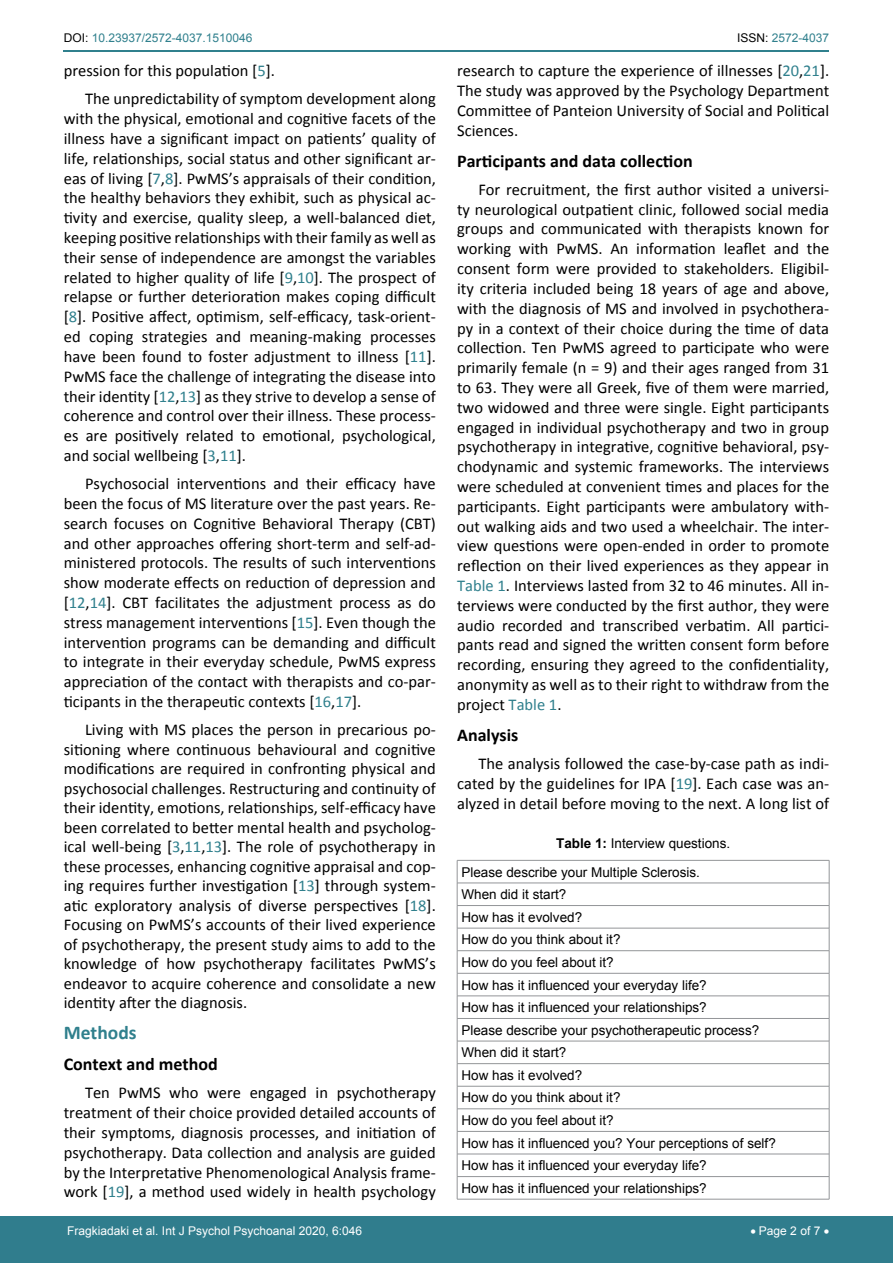
<style>
.page{position:relative;width:893px;height:1263px;background:#fff}
.page>*{position:absolute;margin:0;border:0;box-sizing:border-box;transform-origin:0 0}
.t1{font:700 19.5px "Calibri";color:#30808d}
.t2{font:700 18px "Calibri";color:#000}
.t3{font:16.5px/19.8px "Calibri";color:#000;text-align:justify}
.t4{font:13.5px/22.6px "Arial";color:#000}
.t5{font:12px "Arial";color:#fff}
.t6{font:12px "Arial";color:#30808d}
.s1{color:#000}
.s2{color:#30808d}
.s3{font-weight:700}
</style>
<div class="page">
<hr style="left:64px;top:50px;width:765px;height:2px;background:#30808d">
<div style="left:0;top:1217px;width:893px;height:46px;background:#307d8d"></div>
<hr style="left:457px;top:860px;width:372px;height:1px;background:#939598">
<hr style="left:457px;top:883px;width:372px;height:1px;background:#939598">
<hr style="left:457px;top:905px;width:372px;height:1px;background:#939598">
<hr style="left:457px;top:928px;width:372px;height:1px;background:#939598">
<hr style="left:457px;top:950px;width:372px;height:1px;background:#939598">
<hr style="left:457px;top:973px;width:372px;height:1px;background:#939598">
<hr style="left:457px;top:996px;width:372px;height:1px;background:#939598">
<hr style="left:457px;top:1018px;width:372px;height:1px;background:#939598">
<hr style="left:457px;top:1041px;width:372px;height:1px;background:#939598">
<hr style="left:457px;top:1063px;width:372px;height:1px;background:#939598">
<hr style="left:457px;top:1086px;width:372px;height:1px;background:#939598">
<hr style="left:457px;top:1108px;width:372px;height:1px;background:#939598">
<hr style="left:457px;top:1131px;width:372px;height:1px;background:#939598">
<hr style="left:457px;top:1154px;width:372px;height:1px;background:#939598">
<hr style="left:457px;top:1176px;width:372px;height:1px;background:#939598">
<svg style="left:457px;top:860px;width:1px;height:339px"></svg>
<svg style="left:829px;top:860px;width:1px;height:339px"></svg>
<hr style="left:457px;top:1199px;width:372px;height:1px;background:#939598">
<p class="t6" style="left:64px;top:30px;width:190px"><span class="s1">DOI:</span> 10.23937/2572-4037.1510046</p>
<p class="t6" style="left:737px;top:30px;width:94px"><span class="s1">ISSN:</span> 2572-4037</p>
<p class="t3" style="left:85px;top:57px;width:352px;line-height:28.3px;text-indent:-21px">pression for this population [<span class="s2">5</span>].<br>The unpredictability of symptom development along</p>
<p class="t3" style="left:64px;top:109px;width:374px">with the physical, emotional and cognitive facets of the illness have a significant impact on patients’ quality of life, relationships, social status and other significant ar&shy;eas of living [<span class="s2">7</span>,<span class="s2">8</span>]. PwMS’s appraisals of their condition, the healthy behaviors they exhibit, such as physical ac&shy;tivity and exercise, quality sleep, a well-balanced diet, keeping positive relationships with their family as well as their sense of independence are amongst the variables related to higher quality of life [<span class="s2">9</span>,<span class="s2">10</span>]. The prospect of relapse or further deterioration makes coping difficult [<span class="s2">8</span>]. Positive affect, optimism, self-efficacy, task-orient&shy;ed coping strategies and meaning-making processes have been found to foster adjustment to illness [<span class="s2">11</span>].<br>PwMS face the challenge of integrating the disease into their identity [<span class="s2">12</span>,<span class="s2">13</span>] as they strive to develop a sense of coherence and control over their illness. These process&shy;es are positively related to emotional, psychological, and social wellbeing [<span class="s2">3</span>,<span class="s2">11</span>].</p>
<p class="t3" style="left:64px;top:474px;width:374px;text-indent:21px">Psychosocial interventions and their efficacy have been the focus of MS literature over the past years. Re&shy;search focuses on Cognitive Behavioral Therapy (CBT) and other approaches offering short-term and self-ad&shy;ministered protocols. The results of such interventions show moderate effects on reduction of depression and [<span class="s2">12</span>,<span class="s2">14</span>]. CBT facilitates the adjustment process as do stress management interventions [<span class="s2">15</span>]. Even though the intervention programs can be demanding and difficult to integrate in their everyday schedule, PwMS express appreciation of the contact with therapists and co-par&shy;ticipants in the therapeutic contexts [<span class="s2">16</span>,<span class="s2">17</span>].</p>
<p class="t3" style="left:64px;top:720px;width:374px;text-indent:21px">Living with MS places the person in precarious po&shy;sitioning where continuous behavioural and cognitive modifications are required in confronting physical and psychosocial challenges. Restructuring and continuity of their identity, emotions, relationships, self-efficacy have been correlated to better mental health and psycholog&shy;ical well-being [<span class="s2">3</span>,<span class="s2">11</span>,<span class="s2">13</span>]. The role of psychotherapy in these processes, enhancing cognitive appraisal and cop&shy;ing requires further investigation [<span class="s2">13</span>] through system&shy;atic exploratory analysis of diverse perspectives [<span class="s2">18</span>].<br>Focusing on PwMS’s accounts of their lived experience of psychotherapy, the present study aims to add to the knowledge of how psychotherapy facilitates PwMS’s endeavor to acquire coherence and consolidate a new identity after the diagnosis.</p>
<p class="t1" style="left:64px;top:1020px;width:74px">Methods</p>
<p class="t2" style="left:64px;top:1052px;width:155px">Context and method</p>
<p class="t3" style="left:64px;top:1083px;width:374px;text-indent:21px">Ten PwMS who were engaged in psychotherapy treatment of their choice provided detailed accounts of their symptoms, diagnosis processes, and initiation of psychotherapy. Data collection and analysis are guided by the Interpretative Phenomenological Analysis frame&shy;work [<span class="s2">19</span>], a method used widely in health psychology</p>
<p class="t3" style="left:457px;top:61px;width:374px">research to capture the experience of illnesses [<span class="s2">20</span>,<span class="s2">21</span>].<br>The study was approved by the Psychology Department Committee of Panteion University of Social and Political Sciences.</p>
<p class="t2" style="left:457px;top:149px;width:237px">Participants and data collection</p>
<p class="t3" style="left:457px;top:180px;width:374px;text-indent:21px">For recruitment, the first author visited a universi&shy;ty neurological outpatient clinic, followed social media groups and communicated with therapists known for working with PwMS. An information leaflet and the consent form were provided to stakeholders. Eligibil&shy;ity criteria included being 18 years of age and above, with the diagnosis of MS and involved in psychothera&shy;py in a context of their choice during the time of data collection. Ten PwMS agreed to participate who were primarily female (n = 9) and their ages ranged from 31 to 63. They were all Greek, five of them were married, two widowed and three were single. Eight participants engaged in individual psychotherapy and two in group psychotherapy in integrative, cognitive behavioral, psy&shy;chodynamic and systemic frameworks. The interviews were scheduled at convenient times and places for the participants. Eight participants were ambulatory with&shy;out walking aids and two used a wheelchair. The inter&shy;view questions were open-ended in order to promote reflection on their lived experiences as they appear in <span class="s2">Table 1</span>. Interviews lasted from 32 to 46 minutes. All in&shy;terviews were conducted by the first author, they were audio recorded and transcribed verbatim. All partici&shy;pants read and signed the written consent form before recording, ensuring they agreed to the confidentiality, anonymity as well as to their right to withdraw from the project <span class="s2">Table 1</span>.</p>
<p class="t2" style="left:457px;top:723px;width:63px">Analysis</p>
<p class="t3" style="left:457px;top:754px;width:374px;text-indent:21px">The analysis followed the case-by-case path as indi&shy;cated by the guidelines for IPA [<span class="s2">19</span>]. Each case was an&shy;alyzed in detail before moving to the next. A long list of</p>
<p class="t4" style="left:461px;top:828px;width:270px;line-height:29px;text-indent:95px"><span class="s3">Table 1:</span> Interview questions.<br>Please describe your Multiple Sclerosis.</p>
<p class="t4" style="left:461px;top:883px;width:316px">When did it start?<br>How has it evolved?<br>How do you think about it?<br>How do you feel about it?<br>How has it influenced your everyday life?<br>How has it influenced your relationships?<br>Please describe your psychotherapeutic process?<br>When did it start?<br>How has it evolved?<br>How do you think about it?<br>How do you feel about it?<br>How has it influenced you? Your perceptions of self?<br>How has it influenced your everyday life?<br>How has it influenced your relationships?</p>
<p class="t5" style="left:67px;top:1223px;width:296px">Fragkiadaki et al. Int J Psychol Psychoanal 2020, 6:046</p>
<p class="t5" style="left:750px;top:1223px;width:80px">• Page 2 of 7 •</p>
</div>
